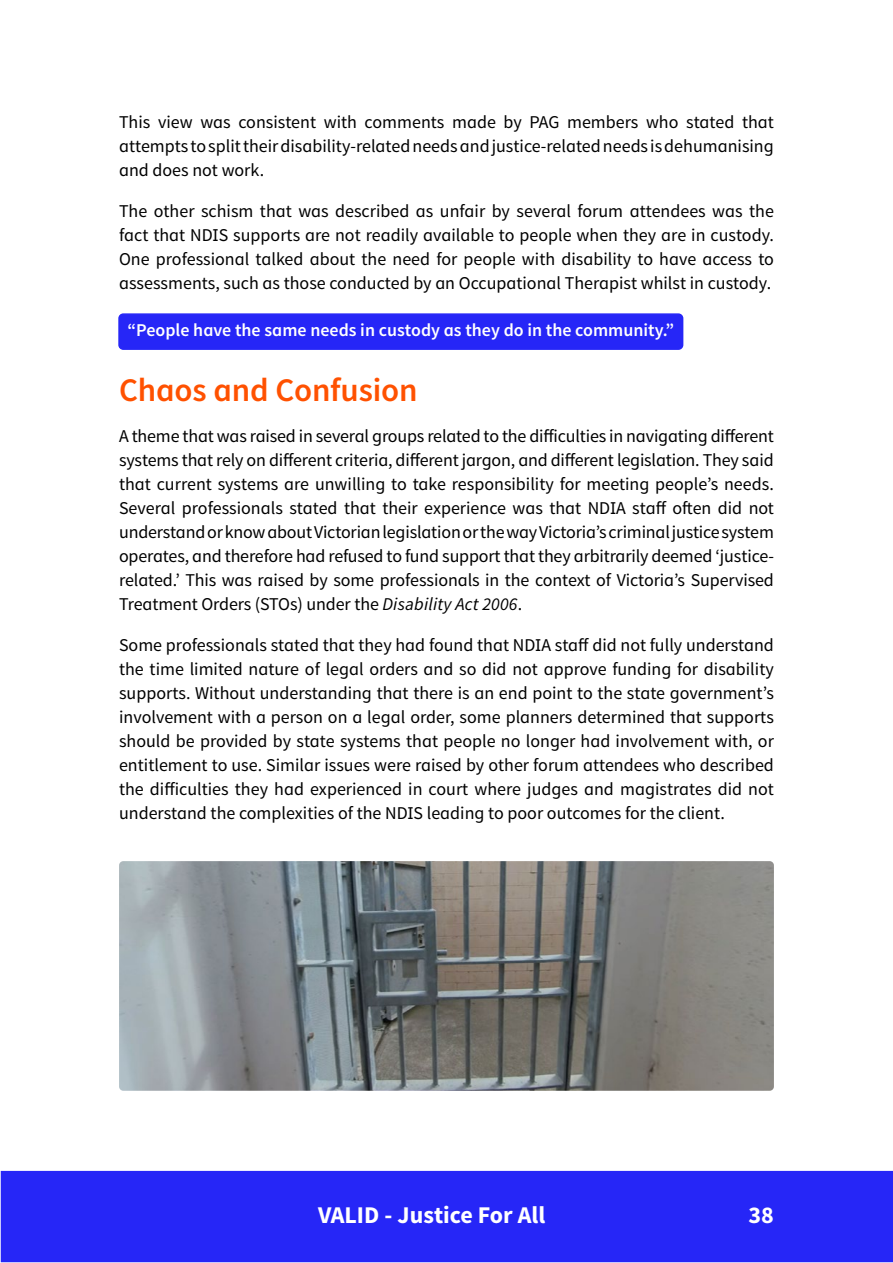
<style>
.page{position:relative;width:893px;height:1263px;background:#fff}
.page>*{position:absolute;margin:0;border:0;box-sizing:border-box;transform-origin:0 0}
.V_H3{font:600 33px "Source Sans Pro";letter-spacing:-.005em;color:#ff5100}
.t1{font:700 24px "Source Sans Pro";color:#fff}
.Body{font:18px/24px "Source Sans Pro";color:#000;text-align:justify}
.Blue_quote{font:600 18px "Source Sans Pro";color:#fff}
.s1{font-style:italic}
</style>
<div class="page">
<div style="left:1px;top:1171px;width:892px;height:91px;background:#2626f7"></div>
<div style="left:119px;top:314px;width:564px;height:35px;background:#2626f7;border-radius:4px"></div>
<div style="left:118px;top:313px;width:565px;height:37px;border:2px solid #2626f7;border-radius:4px"></div>
<div style="left:119px;top:318px;width:564px;height:27px;background:#2626f7"></div>
<img style="left:119px;top:861px;width:655px;height:230px">
<p class="Body" style="left:119px;top:111px;width:656px">This view was consistent with comments made by PAG members who stated that attempts to split their disability-related needs and justice-related needs is dehumanising and does not work.</p>
<p class="Body" style="left:119px;top:200px;width:656px">The other schism that was described as unfair by several forum attendees was the fact that NDIS supports are not readily available to people when they are in custody.<br>One professional talked about the need for people with disability to have access to assessments, such as those conducted by an Occupational Therapist whilst in custody.</p>
<p class="Blue_quote" style="left:128px;top:319px;width:548px">“People have the same needs in custody as they do in the community.”</p>
<p class="V_H3" style="left:119px;top:369px;width:300px">Chaos and Confusion</p>
<p class="Body" style="left:119px;top:424px;width:656px">A theme that was raised in several groups related to the difficulties in navigating different systems that rely on different criteria, different jargon, and different legislation. They said that current systems are unwilling to take responsibility for meeting people’s needs.<br>Several professionals stated that their experience was that NDIA staff often did not understand or know about Victorian legislation or the way Victoria’s criminal justice system operates, and therefore had refused to fund support that they arbitrarily deemed ‘justice&shy;related.’ This was raised by some professionals in the context of Victoria’s Supervised Treatment Orders (STOs) under the <span class="s1">Disability Act 2006</span>.</p>
<p class="Body" style="left:119px;top:633px;width:656px">Some professionals stated that they had found that NDIA staff did not fully understand the time limited nature of legal orders and so did not approve funding for disability supports. Without understanding that there is an end point to the state government’s involvement with a person on a legal order, some planners determined that supports should be provided by state systems that people no longer had involvement with, or entitlement to use. Similar issues were raised by other forum attendees who described the difficulties they had experienced in court where judges and magistrates did not understand the complexities of the NDIS leading to poor outcomes for the client.</p>
<h2 class="t1" style="left:318px;top:1200px;width:229px">VALID - Justice For All</h2>
<h2 class="t1" style="left:749px;top:1200px;width:27px">38</h2>
</div>
